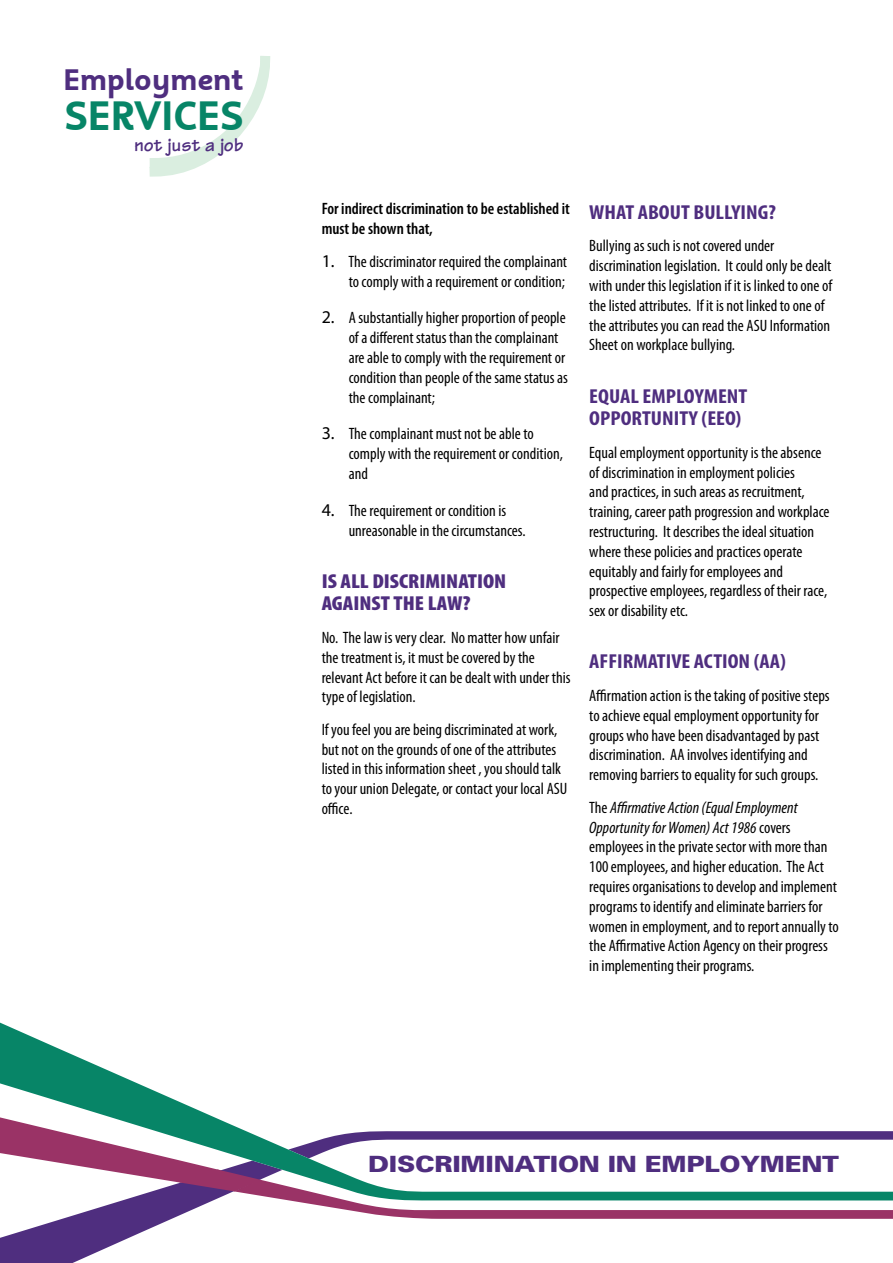
<style>
.page{position:relative;width:893px;height:1263px;background:#fff}
.page>*{position:absolute;margin:0;border:0;box-sizing:border-box;transform-origin:0 0}
.t1{font:700 45.75px "Harmony Text";color:#078567}
.t2{font:700 33.15px "Harmony Text";color:#4f2e7f}
.t3{font:22.5px "USA Black Plain";letter-spacing:-.01em;color:#4f2e7f;scale:1.12 1}
.t4{font:700 condensed 20.25px/22.5px "Myriad Pro";color:#4f2e7f;scale:1.11 1}
.t5{font:900 condensed 20.25px/22.5px "Myriad Pro";color:#4f2e7f;scale:1.11 1}
.t6{font:700 19.5px "Tekton";color:#4f2e7f}
.t7{font:condensed 16.5px/19.8px "Myriad Pro";color:#000}
.t8{font:600 condensed 16.5px/19.8px "Myriad Pro";color:#000}
.s1{font-stretch:normal;font-size:18px}
.s2{font-style:italic}
</style>
<div class="page">
<svg style="left:0;top:1022px;width:164px;height:73px"></svg>
<svg style="left:0;top:1095px;width:893px;height:168px"></svg>
<svg style="left:149px;top:56px;width:121px;height:121px"></svg>
<h2 class="t2" style="left:64px;top:61px;width:182px">Employment</h2>
<h1 class="t1" style="left:64px;top:90px;width:181px">SERVICES</h1>
<p class="t6" style="left:134px;top:132px;width:111px">not just a job</p>
<p class="t8" style="left:322px;top:199px;width:250px">For indirect discrimination to be established it must be shown that,</p>
<p class="t7" style="left:322px;top:251px;width:247px;text-align:right"><span class="s1">1.</span> The discriminator required the complainant to comply with a requirement or condition;</p>
<p class="t7" style="left:349px;top:308px;width:221px;text-indent:-27px"><span class="s1">2.</span> A substantially higher proportion of people of a different status than the complainant are able to comply with the requirement or condition than people of the same status as the complainant;</p>
<p class="t7" style="left:349px;top:424px;width:216px;text-indent:-27px"><span class="s1">3.</span> The complainant must not be able to comply with the requirement or condition, and</p>
<p class="t7" style="left:349px;top:500px;width:178px;text-indent:-27px"><span class="s1">4.</span> The requirement or condition is unreasonable in the circumstances.</p>
<p class="t5" style="left:322px;top:570px;width:168px">IS ALL DISCRIMINATION<br>AGAINST THE LAW?</p>
<p class="t7" style="left:322px;top:627px;width:250px">No. The law is very clear. No matter how unfair the treatment is, it must be covered by the relevant Act before it can be dealt with under this type of legislation.</p>
<p class="t7" style="left:322px;top:719px;width:247px">If you feel you are being discriminated at work, but not on the grounds of one of the attributes listed in this information sheet , you should talk to your union Delegate, or contact your local ASU office.</p>
<p class="t4" style="left:589px;top:200px;width:170px">WHAT ABOUT BULLYING?</p>
<p class="t7" style="left:589px;top:236px;width:244px">Bullying as such is not covered under discrimination legislation. It could only be dealt with under this legislation if it is linked to one of the listed attributes. If it is not linked to one of the attributes you can read the ASU Information Sheet on workplace bullying.</p>
<p class="t4" style="left:589px;top:384px;width:144px">EQUAL EMPLOYMENT<br>OPPORTUNITY (EEO)</p>
<p class="t7" style="left:589px;top:442px;width:242px">Equal employment opportunity is the absence of discrimination in employment policies<br>and practices, in such areas as recruitment, training, career path progression and workplace restructuring. It describes the ideal situation where these policies and practices operate equitably and fairly for employees and prospective employees, regardless of their race, sex or disability etc.</p>
<p class="t4" style="left:589px;top:650px;width:179px">AFFIRMATIVE ACTION (AA)</p>
<p class="t7" style="left:589px;top:685px;width:242px">Affirmation action is the taking of positive steps to achieve equal employment opportunity for groups who have been disadvantaged by past discrimination. AA involves identifying and removing barriers to equality for such groups.</p>
<p class="t7" style="left:589px;top:797px;width:251px">The <span class="s2">Affirmative Action (Equal Employment Opportunity for Women) Act 1986</span> covers employees in the private sector with more than 100 employees, and higher education. The Act requires organisations to develop and implement programs to identify and eliminate barriers for women in employment, and to report annually to the Affirmative Action Agency on their progress in implementing their programs.</p>
<h3 class="t3" style="left:368px;top:1149px;width:422px">DISCRIMINATION IN EMPLOYMENT</h3>
</div>
